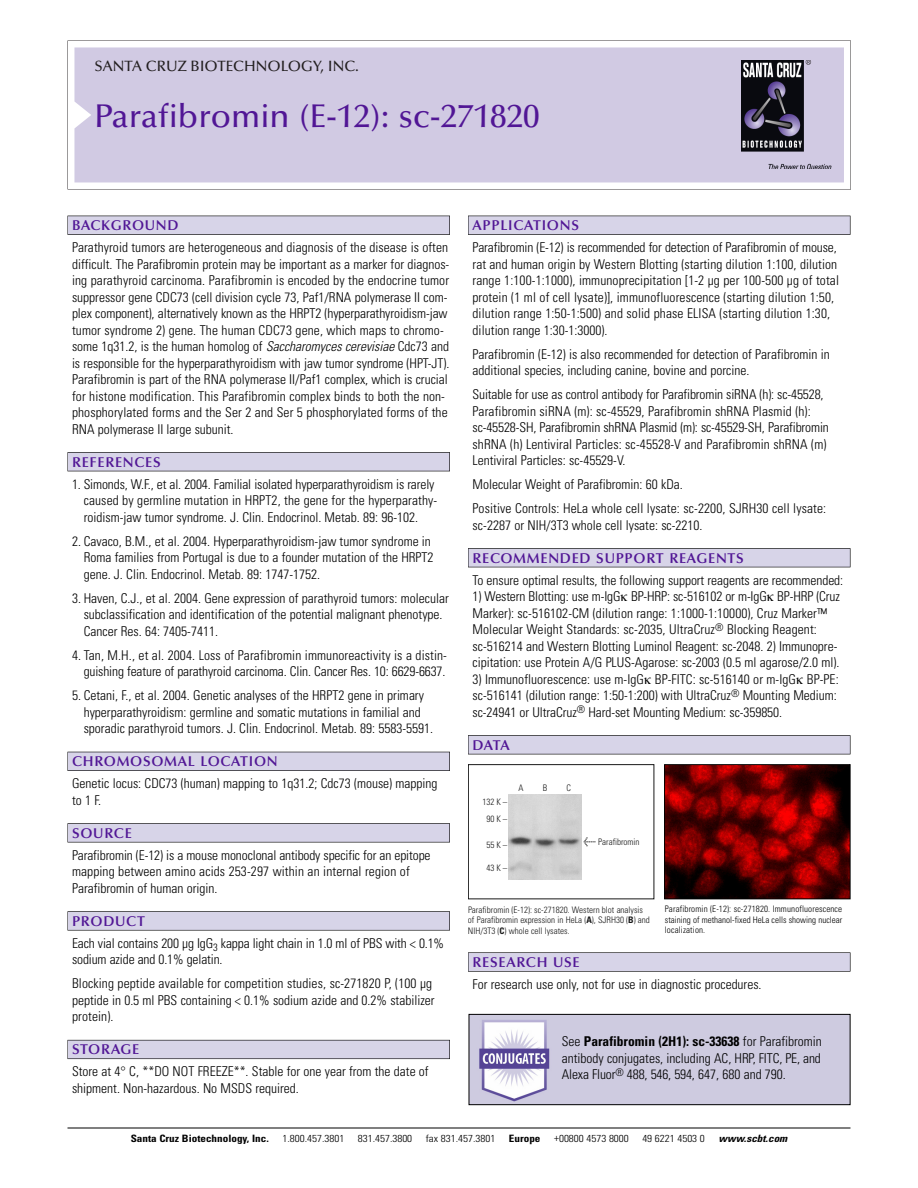
<style>
.page{position:relative;width:918px;height:1188px;background:#fff}
.page>*{position:absolute;margin:0;border:0;box-sizing:border-box;transform-origin:0 0}
.t1{font:500 33px "Optima";color:#511695}
.t2{font:500 15px "Optima";color:#231f20}
.t3{font:600 14.25px "Optima";letter-spacing:.05em;color:#511695}
.t4{font:300 condensed 13.5px/16.5px "Univers";color:#000}
.t5{font:300 condensed 10.2px "Univers";color:#000;scale:1.1 1}
.t6{font:700 condensed 10.2px "Univers";color:#000;scale:1.1 1}
.t7{font:italic 700 condensed 10.2px "Univers";color:#000;scale:1.1 1}
.t8{font:300 condensed 9px/10.5px "Univers";color:#191919}
.t9{font:300 condensed 9px/10.5px "Univers";color:#000;text-align:justify}
.s1{font-style:italic}
.s2{font-family:"Meta Plus";font-weight:400;font-stretch:normal;font-size:10.5px}
.s3{font-weight:700}
</style>
<div class="page">
<svg style="left:74px;top:41px;width:777px;height:148px"></svg>
<div style="left:74px;top:47px;width:770px;height:135px;background:#d1cae3"></div>
<img style="left:741px;top:60px;width:90px;height:108px">
<div style="left:68px;top:216px;width:382px;height:19px;background:#535256"></div>
<div style="left:68px;top:216px;width:381px;height:18px;background:#d7d4e8"></div>
<div style="left:68px;top:452px;width:382px;height:19px;background:#515155"></div>
<div style="left:68px;top:453px;width:381px;height:18px;background:#d7d4e8"></div>
<div style="left:68px;top:752px;width:382px;height:19px;background:#515057"></div>
<div style="left:68px;top:752px;width:381px;height:18px;background:#d7d4e8"></div>
<div style="left:68px;top:823px;width:382px;height:19px;background:#575659"></div>
<div style="left:68px;top:824px;width:381px;height:18px;background:#d7d4e8"></div>
<svg style="left:68px;top:911px;width:382px;height:20px"></svg>
<div style="left:68px;top:912px;width:381px;height:18px;background:#d7d4e8"></div>
<div style="left:68px;top:1040px;width:382px;height:19px;background:#64626c"></div>
<div style="left:68px;top:1040px;width:381px;height:18px;background:#d7d4e8"></div>
<div style="left:468px;top:216px;width:382px;height:19px;background:#535256"></div>
<div style="left:468px;top:216px;width:382px;height:18px;background:#d7d4e8"></div>
<div style="left:468px;top:548px;width:382px;height:19px;background:#515155"></div>
<div style="left:468px;top:549px;width:382px;height:18px;background:#d7d4e8"></div>
<div style="left:468px;top:735px;width:382px;height:19px;background:#545357"></div>
<div style="left:468px;top:736px;width:382px;height:18px;background:#d7d4e8"></div>
<div style="left:468px;top:952px;width:382px;height:20px;background:#666"></div>
<div style="left:468px;top:953px;width:382px;height:18px;background:#d7d4e8"></div>
<hr style="left:68px;top:1128px;width:782px;height:1px;background:#000">
<img style="left:666px;top:766px;width:182px;height:131px">
<div style="left:664px;top:764px;width:186px;height:135px;border:1px solid #000"></div>
<div style="left:468px;top:764px;width:186px;height:135px;border:1px solid #191919"></div>
<img style="left:508px;top:794px;width:73px;height:86px">
<img style="left:471px;top:1016px;width:377px;height:87px">
<div style="left:469px;top:1014px;width:381px;height:91px;border:1px solid #000"></div>
<p class="t2" style="left:94px;top:60px;width:266px">SANTA CRUZ BIOTECHNOLOGY, INC.</p>
<p class="t1" style="left:94px;top:102px;width:447px">Parafibromin (E-12): sc-271820</p>
<p class="t3" style="left:72px;top:219px;width:108px">BACKGROUND</p>
<p class="t4" style="left:72px;top:240px;width:379px">Parathyroid tumors are heterogeneous and diagnosis of the disease is often difficult. The Parafibromin protein may be important as a marker for diagnos&shy;ing parathyroid carcinoma. Parafibromin is encoded by the endocrine tumor suppressor gene CDC73 (cell division cycle 73, Paf1/RNA polymerase II com&shy;plex component), alternatively known as the HRPT2 (hyperparathyroidism-jaw tumor syndrome 2) gene. The human CDC73 gene, which maps to chromo&shy;some 1q31.2, is the human homolog of <span class="s1">Saccharomyces cerevisiae</span>Cdc73 and is responsible for the hyperparathyroidism with jaw tumor syndrome (HPT-JT).<br>Parafibromin is part of the RNA polymerase II/Paf1 complex, which is crucial for histone modification. This Parafibromin complex binds to both the non&shy;phosphorylated forms and the Ser 2 and Ser 5 phosphorylated forms of the RNA polymerase II large subunit.</p>
<p class="t3" style="left:72px;top:456px;width:90px">REFERENCES</p>
<p class="t4" style="left:84px;top:477px;width:355px;text-indent:-12px">1. Simonds, W.F., et al. 2004. Familial isolated hyperparathyroidism is rarely caused by germline mutation in HRPT2, the gene for the hyperparathy&shy;roidism-jaw tumor syndrome. J. Clin. Endocrinol. Metab. 89: 96-102.</p>
<p class="t4" style="left:84px;top:534px;width:351px;text-indent:-12px">2. Cavaco, B.M., et al. 2004. Hyperparathyroidism-jaw tumor syndrome in<br>Roma families from Portugal is due to a founder mutation of the HRPT2 gene. J. Clin. Endocrinol. Metab. 89: 1747-1752.</p>
<p class="t4" style="left:84px;top:591px;width:367px;text-indent:-12px">3. Haven, C.J., et al. 2004. Gene expression of parathyroid tumors: molecular subclassification and identification of the potential malignant phenotype.<br>Cancer Res. 64: 7405-7411.</p>
<p class="t4" style="left:72px;top:648px;width:377px;text-align:right">4. Tan, M.H., et al. 2004. Loss of Parafibromin immunoreactivity is a distin&shy;guishing feature of parathyroid carcinoma. Clin. Cancer Res. 10: 6629-6637.</p>
<p class="t4" style="left:84px;top:688px;width:351px;text-indent:-12px">5. Cetani, F., et al. 2004. Genetic analyses of the HRPT2 gene in primary hyperparathyroidism: germline and somatic mutations in familial and sporadic parathyroid tumors. J. Clin. Endocrinol. Metab. 89: 5583-5591.</p>
<p class="t3" style="left:72px;top:755px;width:207px">CHROMOSOMAL LOCATION</p>
<p class="t4" style="left:72px;top:777px;width:367px">Genetic locus: CDC73 (human) mapping to 1q31.2; Cdc73 (mouse) mapping to 1 F.</p>
<p class="t3" style="left:72px;top:827px;width:61px">SOURCE</p>
<p class="t4" style="left:72px;top:848px;width:360px">Parafibromin (E-12) is a mouse monoclonal antibody specific for an epitope mapping between amino acids 253-297 within an internal region of<br>Parafibromin of human origin.</p>
<p class="t3" style="left:72px;top:915px;width:74px">PRODUCT</p>
<p class="t4" style="left:72px;top:936px;width:374px">Each vial contains 200 µg IgG<sub>3</sub> kappa light chain in 1.0 ml of PBS with &lt; 0.1% sodium azide and 0.1% gelatin.</p>
<p class="t4" style="left:72px;top:977px;width:364px">Blocking peptide available for competition studies, sc-271820 P, (100 µg peptide in 0.5 ml PBS containing &lt; 0.1% sodium azide and 0.2% stabilizer protein).</p>
<p class="t3" style="left:72px;top:1044px;width:69px">STORAGE</p>
<p class="t4" style="left:72px;top:1065px;width:358px">Store at 4° C, **DO NOT FREEZE**. Stable for one year from the date of shipment. Non-hazardous. No MSDS required.</p>
<p class="t3" style="left:473px;top:219px;width:108px">APPLICATIONS</p>
<p class="t4" style="left:473px;top:240px;width:368px">Parafibromin (E-12) is recommended for detection of Parafibromin of mouse, rat and human origin by Western Blotting (starting dilution 1:100, dilution range 1:100-1:1000), immunoprecipitation [1-2 µg per 100-500 µg of total protein (1 ml of cell lysate)], immunofluorescence (starting dilution 1:50, dilution range 1:50-1:500) and solid phase ELISA (starting dilution 1:30, dilution range 1:30-1:3000).</p>
<p class="t4" style="left:473px;top:347px;width:359px">Parafibromin (E-12) is also recommended for detection of Parafibromin in additional species, including canine, bovine and porcine.</p>
<p class="t4" style="left:473px;top:387px;width:358px">Suitable for use as control antibody for Parafibromin siRNA (h): sc-45528, Parafibromin siRNA (m): sc-45529, Parafibromin shRNA Plasmid (h): sc-45528-SH, Parafibromin shRNA Plasmid (m): sc-45529-SH, Parafibromin shRNA (h) Lentiviral Particles: sc-45528-V and Parafibromin shRNA (m)<br>Lentiviral Particles: sc-45529-V.</p>
<p class="t4" style="left:473px;top:477px;width:212px">Molecular Weight of Parafibromin: 60 kDa.</p>
<p class="t4" style="left:473px;top:501px;width:355px">Positive Controls: HeLa whole cell lysate: sc-2200, SJRH30 cell lysate: sc-2287 or NIH/3T3 whole cell lysate: sc-2210.</p>
<p class="t3" style="left:473px;top:552px;width:273px">RECOMMENDED SUPPORT REAGENTS</p>
<p class="t4" style="left:473px;top:573px;width:372px">To ensure optimal results, the following support reagents are recommended:</p>
<p class="t4" style="left:473px;top:589px;width:369px">1) Western Blotting: use m-IgG BP-HRP: sc-516102 or m-IgG BP-HRP (Cruz Marker): sc-516102-CM (dilution range: 1:1000-1:10000), Cruz Marker™ Molecular Weight Standards: sc-2035, UltraCruz<sup>®</sup> Blocking Reagent: sc-516214 and Western Blotting Luminol Reagent: sc-2048. 2) Immunopre&shy;cipitation: use Protein A/G PLUS-Agarose: sc-2003 (0.5 ml agarose/2.0 ml).</p>
<p class="t4" style="left:473px;top:672px;width:368px">3) Immunofluorescence: use m-IgG BP-FITC: sc-516140 or m-IgG BP-PE: sc-516141 (dilution range: 1:50-1:200) with UltraCruz<sup>®</sup> Mounting Medium: sc-24941 or UltraCruz<sup>®</sup> Hard-set Mounting Medium: sc-359850.</p>
<p class="t3" style="left:473px;top:739px;width:39px">DATA</p>
<p class="t8" style="left:482px;top:795px;width:26px;line-height:17px;text-align:center">132 K –<br>90K–</p>
<p class="t8" style="left:486px;top:841px;width:22px">55K–</p>
<p class="t8" style="left:486px;top:863px;width:22px">43K–</p>
<p class="t8" style="left:518px;top:784px;width:7px">A</p>
<p class="t8" style="left:543px;top:784px;width:6px">B</p>
<p class="t8" style="left:567px;top:784px;width:6px">C</p>
<p class="t8" style="left:584px;top:837px;width:58px"><span class="s2">&lt;</span> Parafibromin</p>
<p class="t8" style="left:468px;top:905px;width:183px">Parafibromin (E-12): sc-271820. Western blot analysis of Parafibromin expression in HeLa (<span class="s3">A</span>), SJRH30 (<span class="s3">B</span>) and<br>NIH/3T3 (<span class="s3">C</span>) whole cell lysates.</p>
<p class="t9" style="left:665px;top:905px;width:179px">Parafibromin (E-12): sc-271820. Immunofluorescence staining of methanol-fixed HeLa cells showing nuclear localization.</p>
<p class="t3" style="left:473px;top:956px;width:109px">RESEARCH USE</p>
<p class="t4" style="left:473px;top:977px;width:291px">For research use only, not for use in diagnostic procedures.</p>
<p class="t4" style="left:562px;top:1035px;width:262px;text-align:justify">See <span class="s3">Parafibromin (2H1): sc-33638</span> for Parafibromin antibody conjugates, including AC, HRP, FITC, PE, and Alexa Fluor<sup>®</sup> 488, 546, 594, 647, 680 and 790.</p>
<p class="t6" style="left:131px;top:1135px;width:127px">Santa Cruz Biotechnology, Inc.</p>
<p class="t5" style="left:282px;top:1135px;width:58px">1.800.457.3801</p>
<p class="t5" style="left:358px;top:1135px;width:51px">831.457.3800</p>
<p class="t5" style="left:426px;top:1135px;width:65px">fax 831.457.3801</p>
<p class="t6" style="left:509px;top:1135px;width:30px">Europe</p>
<p class="t5" style="left:554px;top:1135px;width:69px">+00800 4573 8000</p>
<p class="t5" style="left:642px;top:1135px;width:58px">49 6221 4503 0</p>
<p class="t7" style="left:719px;top:1135px;width:66px">www.scbt.com</p>
</div>
